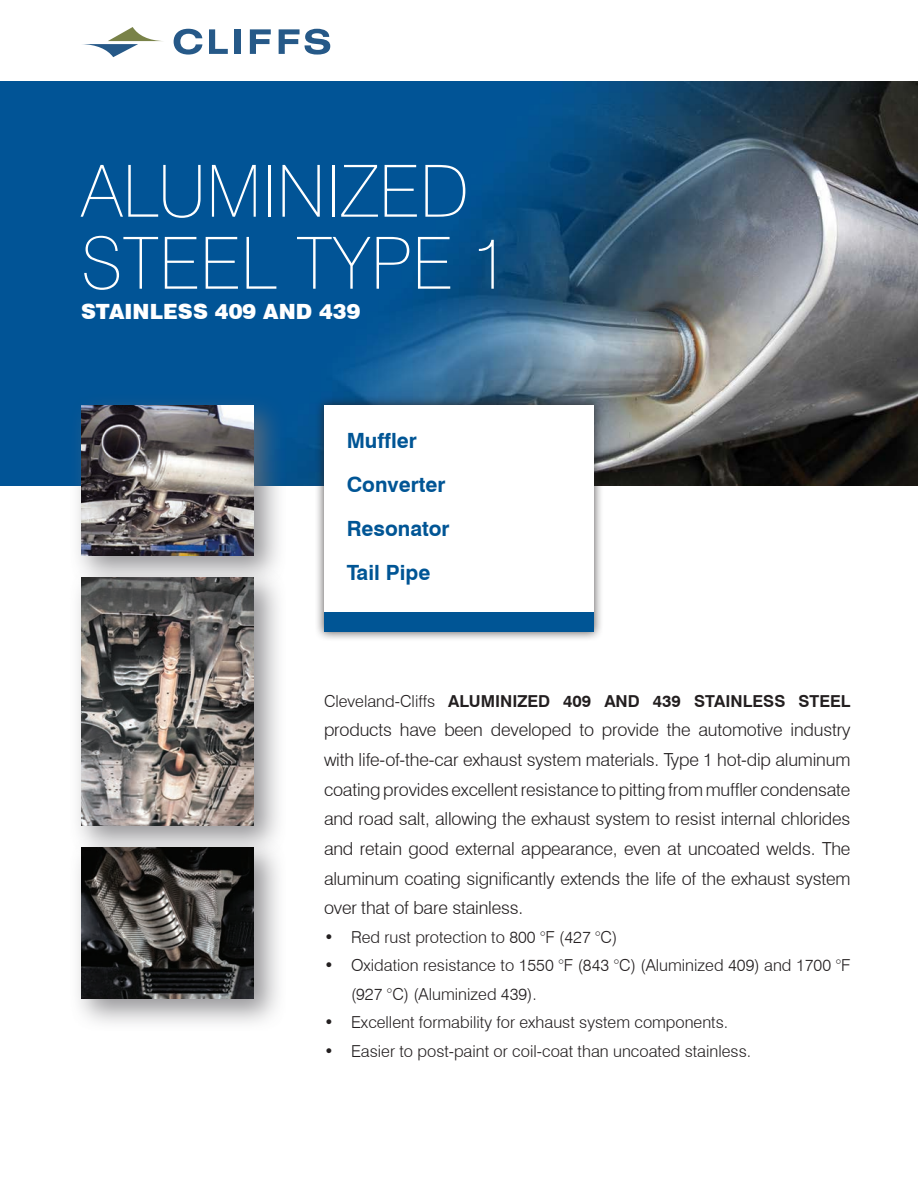
<style>
.page{position:relative;width:918px;height:1188px;background:#fff}
.page>*{position:absolute;margin:0;border:0;box-sizing:border-box;transform-origin:0 0}
.t1{font:100 72px/72px "Swiss 721 BT";color:#fff}
.t2{font:700 21px/44.2px "Swiss 721 BT";color:#005595}
.t3{font:900 21px "Swiss 721 BT";color:#fff}
.t4{font:300 18px/29.7px "Swiss 721 BT";letter-spacing:-.01em;color:#231f20;text-align:justify}
.t5{font:300 16.5px/28.5px "Swiss 721 BT";color:#231f20}
.t6{font:700 16.5px "Swiss 721 BT";color:#231f20}
.s1{font-weight:300}
</style>
<div class="page">
<img style="left:0;top:81px;width:918px;height:405px">
<div style="left:314px;top:395px;width:290px;height:246px;background:#231f20;opacity:.75"></div>
<div style="left:324px;top:405px;width:270px;height:227px;background:#fff"></div>
<div style="left:69px;top:393px;width:218px;height:196px;background:#717074;opacity:.75"></div>
<img style="left:81px;top:405px;width:173px;height:151px">
<div style="left:69px;top:565px;width:218px;height:294px;background:#717074;opacity:.75"></div>
<img style="left:81px;top:577px;width:173px;height:249px">
<div style="left:69px;top:835px;width:218px;height:197px;background:#717074;opacity:.75"></div>
<img style="left:81px;top:847px;width:173px;height:152px">
<div style="left:324px;top:612px;width:270px;height:20px;background:#005595"></div>
<svg style="left:174px;top:29px;width:28px;height:26px"></svg>
<svg style="left:209px;top:29px;width:19px;height:25px"></svg>
<div style="left:235px;top:29px;width:6px;height:25px;background:#265988"></div>
<svg style="left:250px;top:29px;width:21px;height:25px"></svg>
<svg style="left:279px;top:29px;width:51px;height:26px"></svg>
<svg style="left:83px;top:27px;width:80px;height:30px"></svg>
<h1 class="t1" style="left:81px;top:155px;width:430px">ALUMINIZED<br>STEEL TYPE 1</h1>
<p class="t3" style="left:81px;top:298px;width:281px">STAINLESS 409 AND 439</p>
<p class="t2" style="left:347px;top:418px;width:105px">Muffler<br>Converter<br>Resonator<br>Tail Pipe</p>
<p class="t6" style="left:324px;top:691px;width:528px"><span class="s1">Cleveland-Cliffs</span> ALUMINIZED 409 AND 439 STAINLESS STEEL</p>
<p class="t4" style="left:324px;top:715px;width:528px">products have been developed to provide the automotive industry with life-of-the-car exhaust system materials. Type 1 hot-dip aluminum coating provides excellent resistance to pitting from muffler condensate and road salt, allowing the exhaust system to resist internal chlorides and retain good external appearance, even at uncoated welds. The aluminum coating significantly extends the life of the exhaust system over that of bare stainless.</p>
<p class="t5" style="left:324px;top:923px;width:295px">• Red rust protection to 800 °F (427 °C)</p>
<p class="t5" style="left:351px;top:951px;width:501px;text-indent:-27px">• Oxidation resistance to 1550 °F (843 °C) (Aluminized 409) and 1700 °F (927 °C) (Aluminized 439).</p>
<p class="t5" style="left:324px;top:1008px;width:406px">• Excellent formability for exhaust system components.</p>
<p class="t5" style="left:324px;top:1037px;width:429px">• Easier to post-paint or coil-coat than uncoated stainless.</p>
</div>
